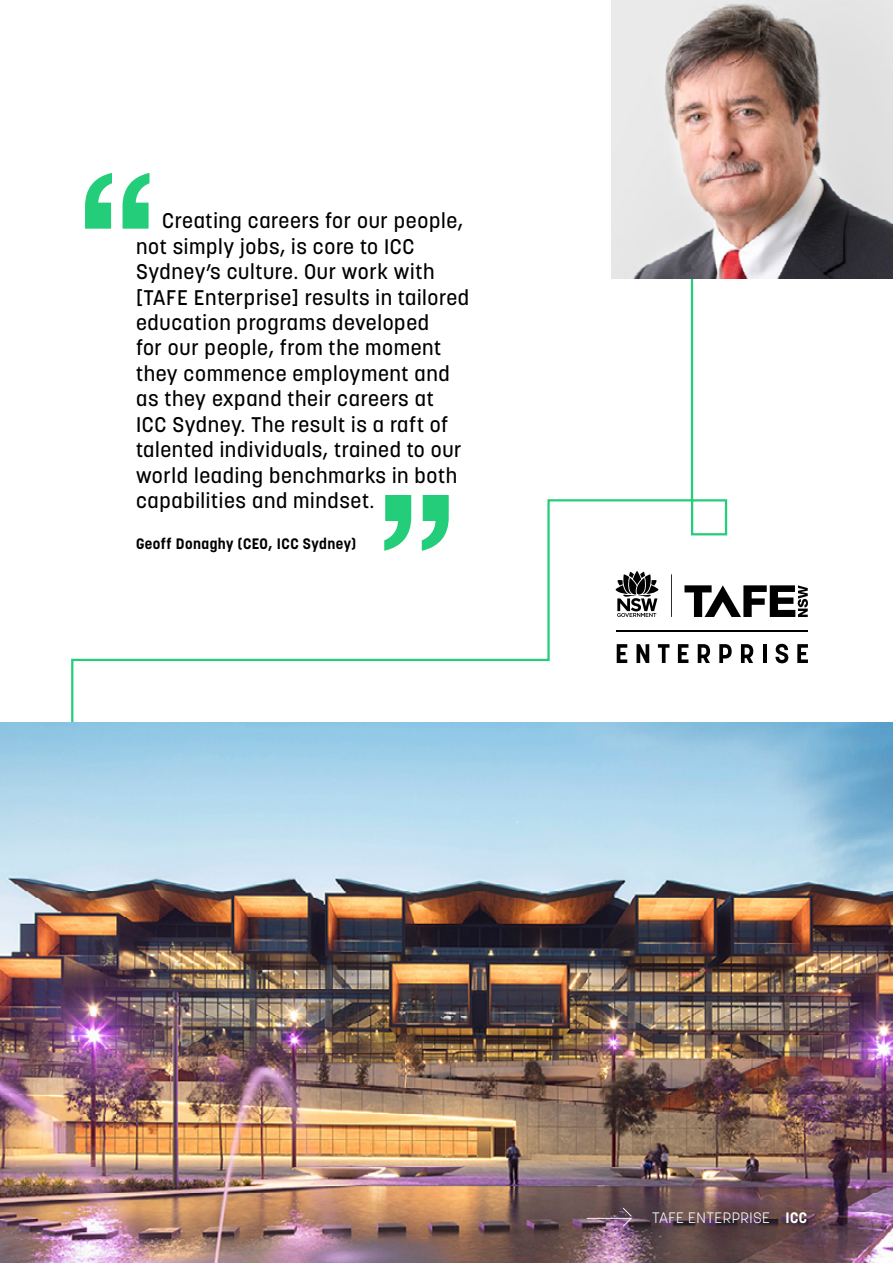
<style>
.page{position:relative;width:893px;height:1263px;background:#fff}
.page>*{position:absolute;margin:0;border:0;box-sizing:border-box;transform-origin:0 0}
.t1{font:500 21px/25.5px "Korolev";letter-spacing:.03em;color:#000}
.t2{font:700 15px "Korolev";letter-spacing:.03em;color:#000}
.t3{font:300 15px "Korolev";letter-spacing:.03em;color:#fff}
.s1{font-weight:700}
</style>
<div class="page">
<svg style="left:70px;top:249px;width:624px;height:474px"></svg>
<img style="left:0;top:723px;width:893px;height:540px">
<img style="left:612px;top:0;width:281px;height:278px">
<svg style="left:85px;top:173px;width:27px;height:56px"></svg>
<svg style="left:123px;top:173px;width:26px;height:56px"></svg>
<div style="left:691px;top:499px;width:36px;height:36px;border:2px solid #24cd79"></div>
<hr style="left:617px;top:630px;width:191px;height:1px;background:#000">
<svg style="left:617px;top:644px;width:10px;height:19px"></svg>
<svg style="left:636px;top:644px;width:13px;height:19px"></svg>
<svg style="left:658px;top:644px;width:11px;height:19px"></svg>
<svg style="left:678px;top:644px;width:10px;height:19px"></svg>
<svg style="left:698px;top:644px;width:12px;height:19px"></svg>
<svg style="left:719px;top:644px;width:13px;height:19px"></svg>
<svg style="left:741px;top:644px;width:12px;height:19px"></svg>
<hr style="left:763px;top:644px;width:3px;height:19px;background:#000">
<svg style="left:775px;top:644px;width:13px;height:19px"></svg>
<svg style="left:797px;top:644px;width:11px;height:19px"></svg>
<svg style="left:684px;top:585px;width:124px;height:32px"></svg>
<hr style="left:671px;top:574px;width:1px;height:43px;background:#000">
<svg style="left:616px;top:571px;width:42px;height:46px"></svg>
<svg style="left:587px;top:1208px;width:45px;height:18px"></svg>
<svg style="left:422px;top:495px;width:27px;height:56px"></svg>
<svg style="left:384px;top:495px;width:27px;height:56px"></svg>
<p class="t1" style="left:136px;top:208px;width:335px;text-indent:26px">Creating careers for our people, not simply jobs, is core to ICC<br>Sydney’s culture. Our work with [TAFE Enterprise] results in tailored education programs developed<br>for our people, from the moment they commence employment and as they expand their careers at<br>ICC Sydney. The result is a raft of talented individuals, trained to our world leading benchmarks in both capabilities and mindset.</p>
<p class="t2" style="left:136px;top:534px;width:222px">Geoff Donaghy (CEO, ICC Sydney)</p>
<p class="t3" style="left:652px;top:1208px;width:157px">TAFE ENTERPRISE <span class="s1">ICC</span></p>
</div>
